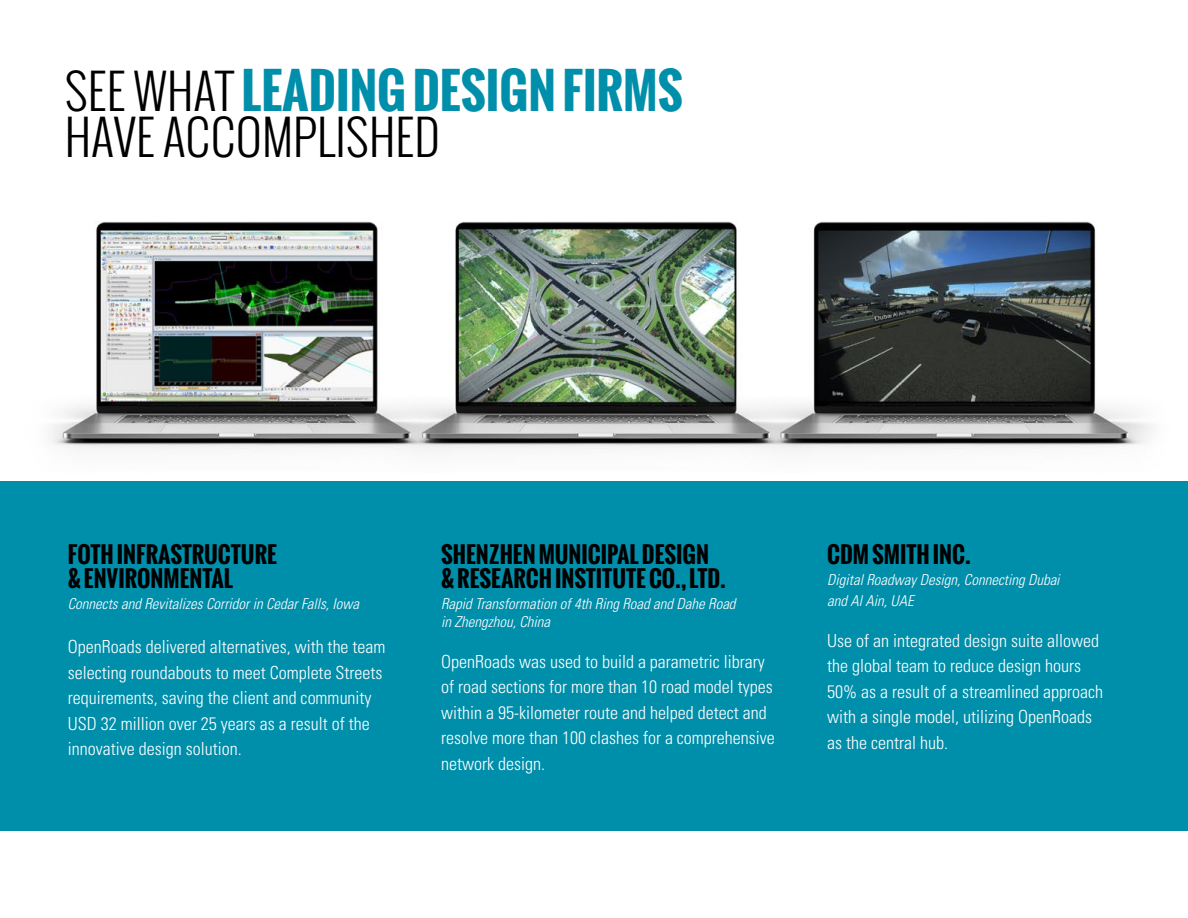
<style>
.page{position:relative;width:1188px;height:918px;background:#fff}
.page>*{position:absolute;margin:0;border:0;box-sizing:border-box;transform-origin:0 0}
.t1{font:300 48px/46.5px "Oswald";color:#000}
.t2{font:700 22.5px/24px "Oswald";color:#000}
.t3{font:300 condensed 18px/25.5px "Univers";color:#fff}
.t4{font:italic 300 condensed 15px/18px "Univers";color:#fff}
.s1{font-weight:700;color:#008fab}
</style>
<div class="page">
<div style="left:0;top:481px;width:1188px;height:350px;background:#008fab"></div>
<img style="left:51px;top:221px;width:1102px;height:231px">
<h1 class="t1" style="left:65px;top:67px;width:620px">SEE WHAT <span class="s1">LEADING DESIGN FIRMS<br></span>HAVE ACCOMPLISHED</h1>
<p class="t2" style="left:68px;top:542px;width:211px">FOTH INFRASTRUCTURE &amp; ENVIRONMENTAL</p>
<p class="t4" style="left:68px;top:594px;width:293px">Connects and Revitalizes Corridor in Cedar Falls, Iowa</p>
<p class="t3" style="left:68px;top:634px;width:319px">OpenRoads delivered alternatives, with the team selecting roundabouts to meet Complete Streets requirements, saving the client and community USD 32 million over 25 years as a result of the innovative design solution.</p>
<p class="t2" style="left:441px;top:542px;width:286px">SHENZHEN MUNICIPAL DESIGN &amp; RESEARCH INSTITUTE CO., LTD.</p>
<p class="t4" style="left:441px;top:594px;width:296px">Rapid Transformation of 4th Ring Road and Dahe Road in Zhengzhou, China</p>
<p class="t3" style="left:441px;top:649px;width:335px">OpenRoads was used to build a parametric library of road sections for more than 10 road model types within a 95-kilometer route and helped detect and resolve more than 100 clashes for a comprehensive network design.</p>
<p class="t2" style="left:827px;top:542px;width:145px">CDM SMITH INC.</p>
<p class="t4" style="left:827px;top:569px;width:234px;line-height:21px">Digital Roadway Design, Connecting Dubai and Al Ain, UAE</p>
<p class="t3" style="left:827px;top:628px;width:277px">Use of an integrated design suite allowed the global team to reduce design hours 50% as a result of a streamlined approach with a single model, utilizing OpenRoads as the central hub.</p>
</div>
